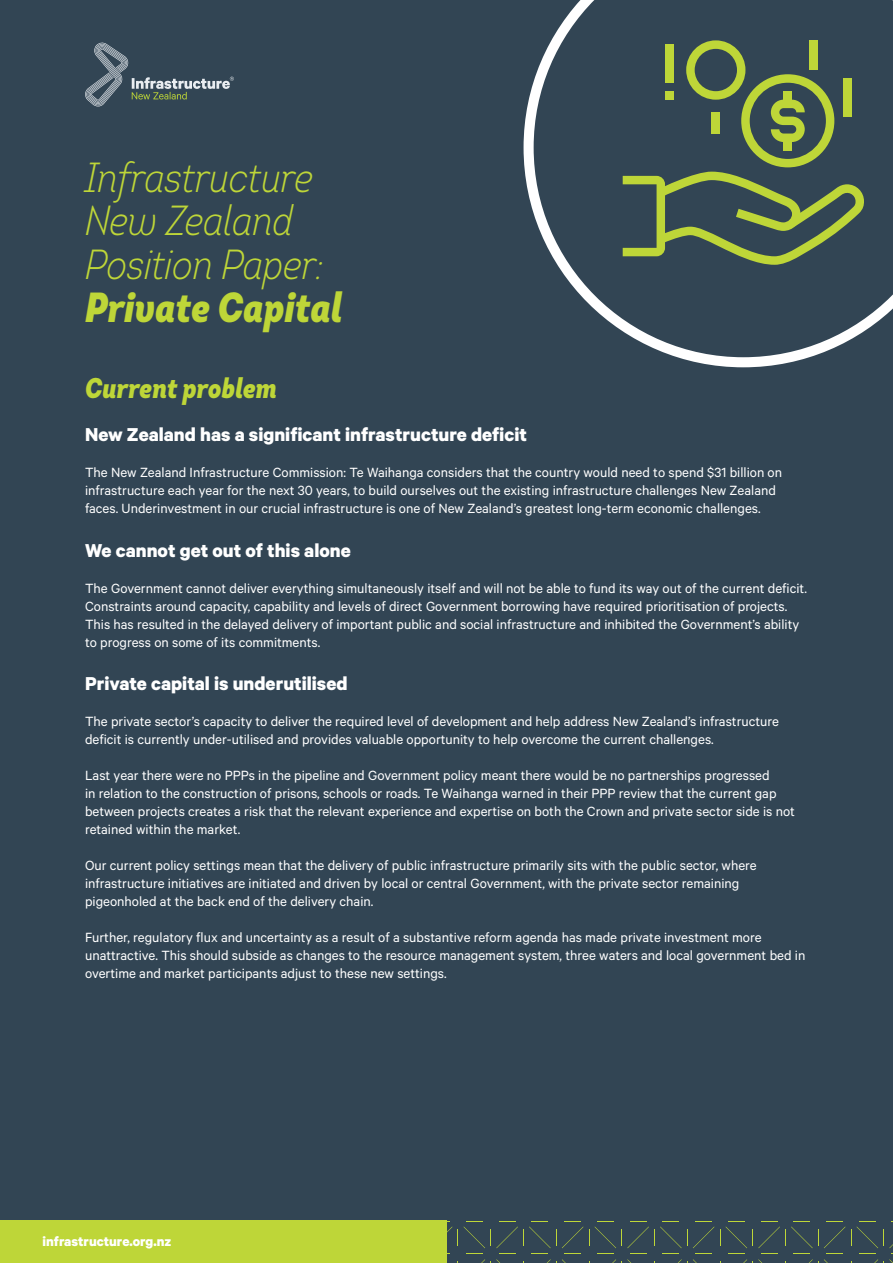
<style>
.page{position:relative;width:893px;height:1263px;background:#324554}
.page>*{position:absolute;margin:0;border:0;box-sizing:border-box;transform-origin:0 0}
.t1{font:italic 300 42px/43.5px "Intro Cond";color:#bed638}
.t2{font:italic 900 42px "Intro Cond";color:#bed638}
.t3{font:italic 900 28.5px "Intro Cond";color:#bed638}
.t4{font:700 21px "Calibre";color:#fff}
.t5{font:15px/18px "Calibre";color:#fff}
.t6{font:700 15px "Calibre";color:#fff}
</style>
<div class="page">
<svg style="left:446px;top:1221px;width:6px;height:12px"></svg>
<svg style="left:446px;top:1253px;width:4px;height:10px"></svg>
<svg style="left:463px;top:1221px;width:120px;height:42px"></svg>
<svg style="left:589px;top:1221px;width:125px;height:42px"></svg>
<svg style="left:720px;top:1221px;width:125px;height:42px"></svg>
<svg style="left:851px;top:1221px;width:42px;height:42px"></svg>
<div style="left:0;top:1220px;width:446px;height:43px;background:#bed638"></div>
<svg style="left:524px;top:0;width:369px;height:367px"></svg>
<svg style="left:85px;top:42px;width:149px;height:65px"></svg>
<svg style="left:623px;top:40px;width:241px;height:225px"></svg>
<p class="t1" style="left:85px;top:156px;width:230px">Infrastructure<br>New Zealand</p>
<p class="t1" style="left:85px;top:243px;width:240px">Position Paper:</p>
<p class="t2" style="left:85px;top:282px;width:259px">Private Capital</p>
<p class="t3" style="left:85px;top:370px;width:194px">Current problem</p>
<p class="t4" style="left:85px;top:422px;width:443px">New Zealand has a significant infrastructure deficit</p>
<p class="t5" style="left:85px;top:463px;width:699px">The New Zealand Infrastructure Commission: Te Waihanga considers that the country would need to spend $31 billion on infrastructure each year for the next 30 years, to build ourselves out the existing infrastructure challenges New Zealand faces. Underinvestment in our crucial infrastructure is one of New Zealand’s greatest long-term economic challenges.</p>
<p class="t4" style="left:85px;top:537px;width:267px">We cannot get out of this alone</p>
<p class="t5" style="left:85px;top:579px;width:723px">The Government cannot deliver everything simultaneously itself and will not be able to fund its way out of the current deficit.<br>Constraints around capacity, capability and levels of direct Government borrowing have required prioritisation of projects.<br>This has resulted in the delayed delivery of important public and social infrastructure and inhibited the Government’s ability to progress on some of its commitments.</p>
<p class="t4" style="left:85px;top:671px;width:264px">Private capital is underutilised</p>
<p class="t5" style="left:85px;top:712px;width:695px">The private sector’s capacity to deliver the required level of development and help address New Zealand’s infrastructure deficit is currently under-utilised and provides valuable opportunity to help overcome the current challenges.</p>
<p class="t5" style="left:85px;top:766px;width:711px">Last year there were no PPPs in the pipeline and Government policy meant there would be no partnerships progressed<br>in relation to the construction of prisons, schools or roads. Te Waihanga warned in their PPP review that the current gap between projects creates a risk that the relevant experience and expertise on both the Crown and private sector side is not retained within the market.</p>
<p class="t5" style="left:85px;top:856px;width:673px">Our current policy settings mean that the delivery of public infrastructure primarily sits with the public sector, where infrastructure initiatives are initiated and driven by local or central Government, with the private sector remaining pigeonholed at the back end of the delivery chain.</p>
<p class="t5" style="left:85px;top:928px;width:722px">Further, regulatory flux and uncertainty as a result of a substantive reform agenda has made private investment more unattractive. This should subside as changes to the resource management system, three waters and local government bed in overtime and market participants adjust to these new settings.</p>
<p class="t6" style="left:43px;top:1232px;width:130px">infrastructure.org.nz</p>
</div>
